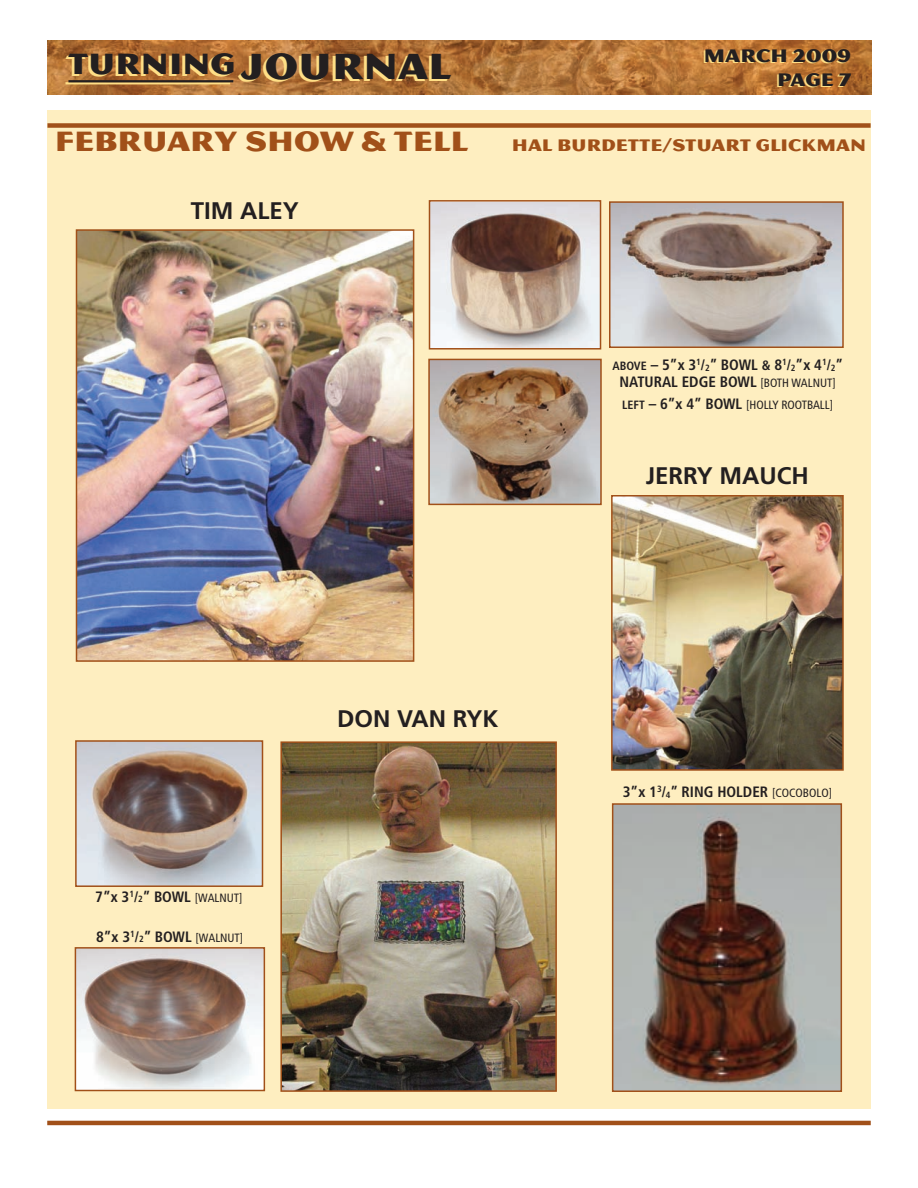
<style>
.page{position:relative;width:918px;height:1188px;background:#fff}
.page>*{position:absolute;margin:0;border:0;box-sizing:border-box;transform-origin:0 0}
.t1{font:31.5px "Magnesium MVB";color:#231f20}
.t2{font:30px "Magnesium MVB";color:#a15019}
.t3{font:700 24px "Frutiger";color:#231f20}
.t4{font:19.5px/24px "Magnesium MVB";color:#231f20;text-align:right}
.t5{font:18px "Magnesium MVB";color:#a15019}
.t6{font:700 condensed 15px/16.5px "Frutiger";color:#231f20;text-align:center}
.t7{font:condensed 12px "Frutiger";color:#231f20}
.s1{font-size:39px}
.s2{font-size:9px}
.s3{font-weight:400;font-size:12px}
.s4{font-size:12px}
.s5{font-size:13.5px}
.s6{font-weight:700}
.s7{font-weight:700;font-size:15px}
</style>
<div class="page">
<hr style="left:47px;top:1121px;width:824px;height:4px;background:#a15019">
<div style="left:47px;top:110px;width:824px;height:999px;background:#feeec0"></div>
<img style="left:614px;top:498px;width:227px;height:270px">
<div style="left:611px;top:495px;width:233px;height:276px;border:2px solid #a15019"></div>
<img style="left:615px;top:806px;width:224px;height:283px">
<div style="left:612px;top:803px;width:230px;height:289px;border:2px solid #a15019"></div>
<img style="left:79px;top:232px;width:332px;height:427px">
<div style="left:76px;top:229px;width:338px;height:433px;border:2px solid #a15019"></div>
<img style="left:612px;top:204px;width:229px;height:141px">
<div style="left:609px;top:201px;width:235px;height:147px;border:2px solid #a15019"></div>
<img style="left:431px;top:362px;width:168px;height:140px">
<div style="left:428px;top:359px;width:174px;height:146px;border:2px solid #a15019"></div>
<img style="left:432px;top:203px;width:166px;height:144px">
<div style="left:429px;top:200px;width:172px;height:150px;border:2px solid #a15019"></div>
<img style="left:48px;top:41px;width:824px;height:53px">
<hr style="left:66px;top:82px;width:164px;height:2px;background:#ffdf86">
<hr style="left:68px;top:80px;width:165px;height:2px;background:#231f20">
<div style="left:47px;top:123px;width:824px;height:5px;background:#a15019"></div>
<img style="left:78px;top:950px;width:184px;height:138px">
<div style="left:75px;top:947px;width:190px;height:144px;border:2px solid #a15019"></div>
<img style="left:78px;top:743px;width:182px;height:141px">
<div style="left:75px;top:740px;width:188px;height:147px;border:2px solid #a15019"></div>
<img style="left:283px;top:744px;width:271px;height:345px">
<div style="left:280px;top:741px;width:277px;height:351px;border:2px solid #a15019"></div>
<h1 class="t1" style="left:69px;top:44px;width:384px">TURNING <span class="s1">JOURNAL</span></h1>
<h3 class="t4" style="left:704px;top:43px;width:149px">MARCH 2009<br>PAGE 7</h3>
<h2 class="t2" style="left:55px;top:124px;width:415px">FEBRUARY SHOW &amp; TELL</h2>
<p class="t5" style="left:512px;top:135px;width:356px">HAL BURDETTE/STUART GLICKMAN</p>
<h3 class="t3" style="left:191px;top:201px;width:109px">TIM ALEY</h3>
<p class="t6" style="left:95px;top:890px;width:149px">7”x 3<sup>1</sup>/<span class="s2">2</span>” BOWL <span class="s3">[WALNUT]</span></p>
<p class="t6" style="left:96px;top:929px;width:149px">8”x 3<sup>1</sup>/<span class="s2">2</span>” BOWL <span class="s3">[WALNUT]</span></p>
<h3 class="t3" style="left:337px;top:709px;width:163px">DON VAN RYK</h3>
<p class="t6" style="left:612px;top:358px;width:232px"><span class="s4">ABOVE</span> – 5”x 3<sup>1</sup>/<span class="s2">2</span>” BOWL <span class="s5">&amp;</span> 8<sup>1</sup>/<span class="s2">2</span>”x 4<sup>1</sup>/<span class="s2">2</span>”<br>NATURAL EDGE BOWL <span class="s3">[BOTH WALNUT]</span></p>
<p class="t7" style="left:622px;top:400px;width:212px"><span class="s6">LEFT</span> <span class="s7">– 6”x 4” BOWL</span> [HOLLY ROOTBALL]</p>
<h3 class="t3" style="left:646px;top:466px;width:164px">JERRY MAUCH</h3>
<p class="t6" style="left:623px;top:785px;width:211px">3”x 1<sup>3</sup>/<span class="s2">4</span>” RING HOLDER <span class="s3">[COCOBOLO]</span></p>
</div>
